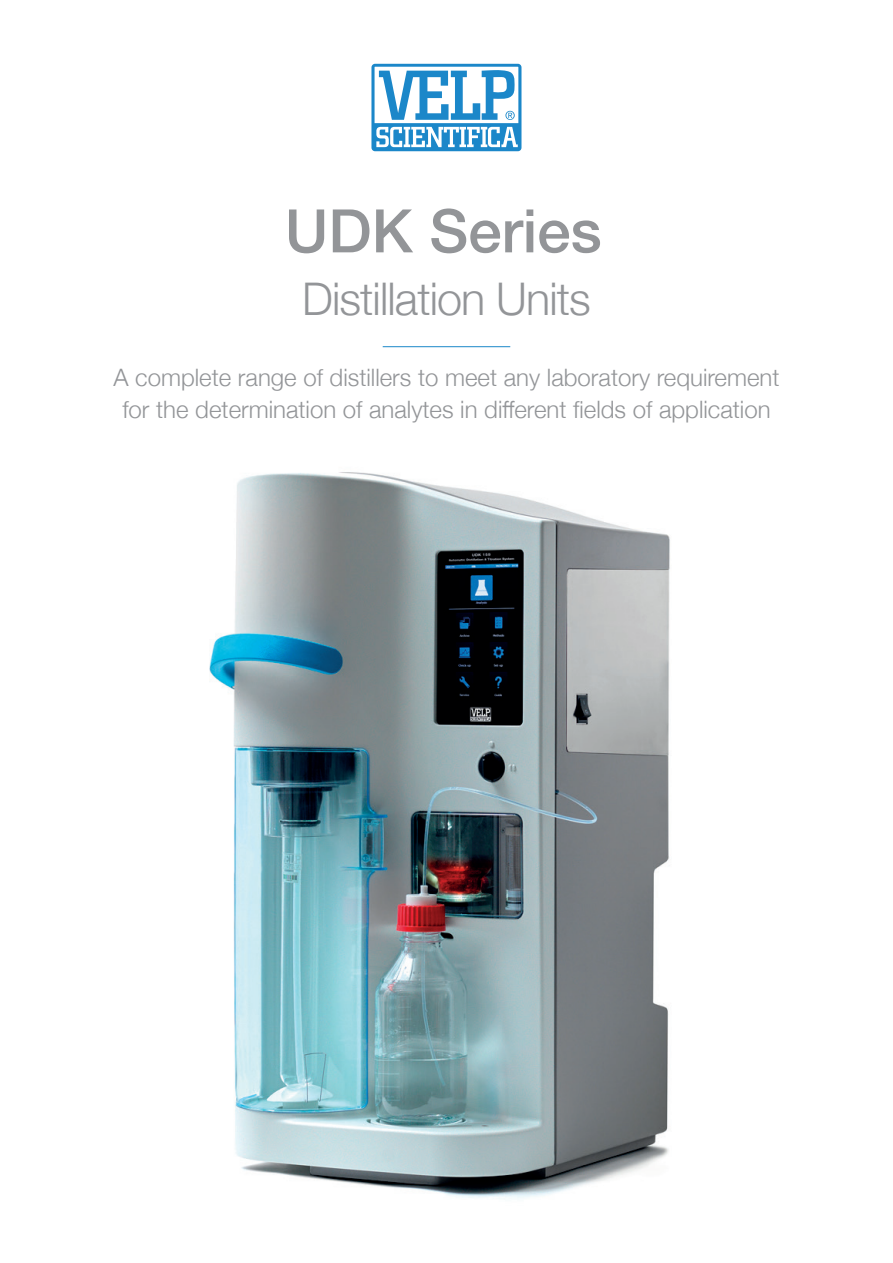
<style>
.page{position:relative;width:893px;height:1263px;background:#fff}
.page>*{position:absolute;margin:0;border:0;box-sizing:border-box;transform-origin:0 0}
.t1{font:500 60px "Helvetica Neue";color:#939598}
.t2{font:300 45px "Helvetica Neue";letter-spacing:-.02em;color:#939598}
.t3{font:300 24px/31.5px "Helvetica Neue";color:#939598;text-align:center}
</style>
<div class="page">
<svg style="left:371px;top:64px;width:150px;height:87px"></svg>
<hr style="left:383px;top:346px;width:127px;height:1px;background:#1b87c9">
<img style="left:209px;top:472px;width:461px;height:727px">
<h1 class="t1" style="left:285px;top:183px;width:318px">UDK Series</h1>
<h2 class="t2" style="left:302px;top:263px;width:290px">Distillation Units</h2>
<p class="t3" style="left:113px;top:360px;width:667px">A complete range of distillers to meet any laboratory requirement for the determination of analytes in different fields of application</p>
</div>
